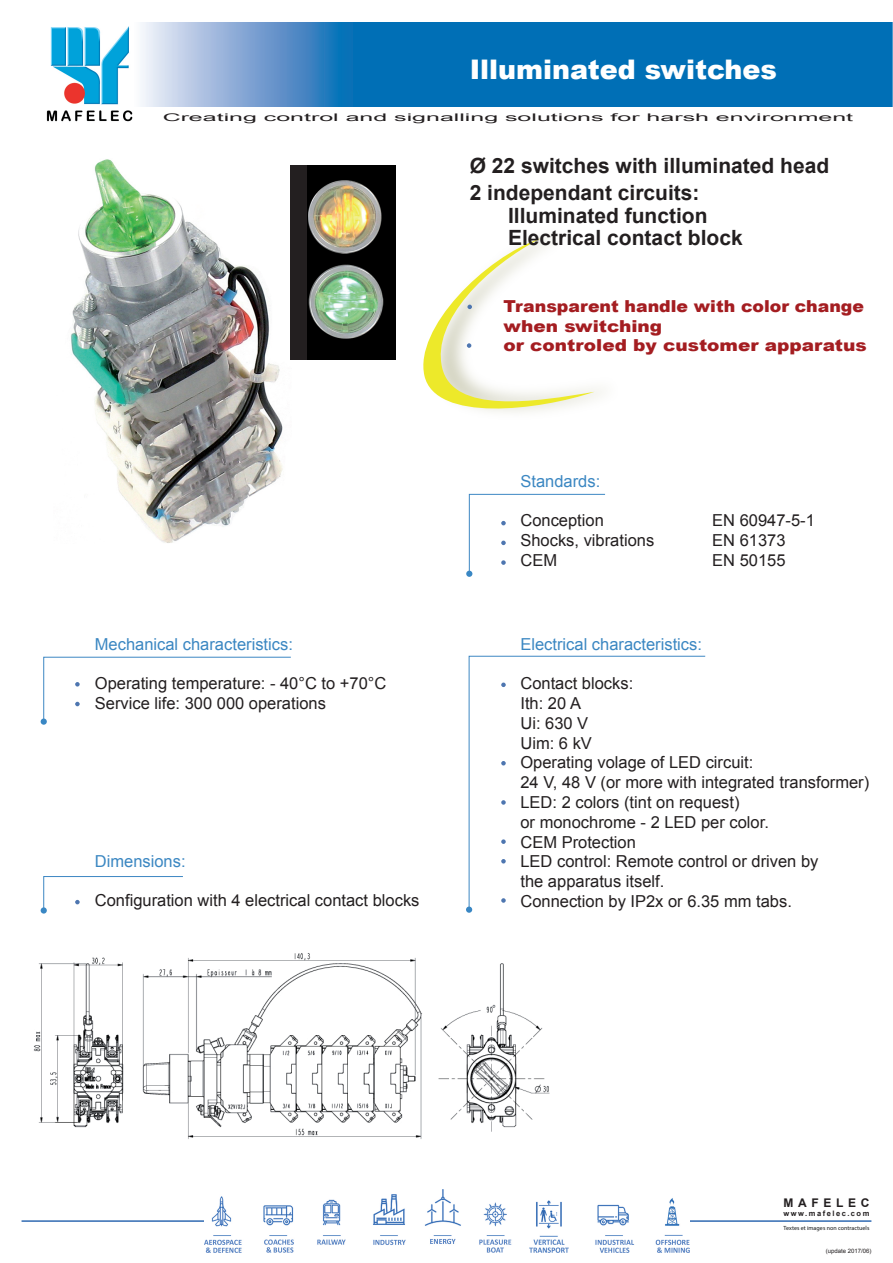
<style>
.page{position:relative;width:893px;height:1263px;background:#fff}
.page>*{position:absolute;margin:0;border:0;box-sizing:border-box;transform-origin:0 0}
.t1{font:900 27px "Arial";color:#fff}
.t2{font:700 21px/27px "Arial";color:#231f20}
.t3{font:16.5px/19.8px "Arial";color:#231f20}
.t4{font:900 16.5px/19.8px "Arial";color:#a41d21;scale:1.05 1}
.t5{font:16.5px "Arial";color:#3b87c2}
.t6{font:700 12px "Arial";letter-spacing:.39em;color:#231f20}
.t7{font:10.5px "Arial";color:#231f20;scale:2.38 1}
.t8{font:700 7.5px "Arial";letter-spacing:.2em;color:#231f20}
.t9{font:6px "Myriad";letter-spacing:.005em;color:#121516}
.t10{font:6px "Arial";color:#231f20}
</style>
<div class="page">
<svg style="left:141px;top:22px;width:750px;height:84px;background:#2680bf"></svg>
<img style="left:46px;top:26px;width:87px;height:96px">
<img style="left:33px;top:953px;width:517px;height:186px">
<img style="left:307px;top:165px;width:88px;height:194px">
<img style="left:71px;top:159px;width:220px;height:384px">
<svg style="left:423px;top:238px;width:171px;height:175px"></svg>
<div style="left:41px;top:718px;width:6px;height:7px;background:#3987c4;border-radius:50%"></div>
<svg style="left:43px;top:656px;width:248px;height:66px"></svg>
<svg style="left:41px;top:876px;width:142px;height:37px"></svg>
<div style="left:291px;top:165px;width:16px;height:194px;background:#231f20"></div>
<svg style="left:466px;top:493px;width:140px;height:84px"></svg>
<div style="left:466px;top:906px;width:6px;height:7px;background:#3987c4;border-radius:50%"></div>
<svg style="left:468px;top:655px;width:238px;height:255px"></svg>
<hr style="left:22px;top:1220px;width:204px;height:2px;background:#306ab2">
<hr style="left:667px;top:1220px;width:204px;height:2px;background:#306ab2">
<img style="left:204px;top:1190px;width:485px;height:62px">
<h1 class="t1" style="left:470px;top:50px;width:309px">Illuminated switches</h1>
<p class="t7" style="left:163px;top:110px;width:292px">Creating control and signalling solutions for harsh environment</p>
<p class="t2" style="left:470px;top:153px;width:361px">Ø 22 switches with illuminated head<br>2 independant circuits:</p>
<p class="t2" style="left:508px;top:205px;width:236px;line-height:22.5px">Illuminated function<br>Electrical contact block</p>
<p class="t4" style="left:503px;top:295px;width:347px">Transparent handle with color change when switching<br>or controled by customer apparatus</p>
<p class="t5" style="left:95px;top:633px;width:200px">Mechanical characteristics:</p>
<p class="t3" style="left:95px;top:674px;width:293px">Operating temperature: - 40°C to +70°C<br>Service life: 300 000 operations</p>
<p class="t5" style="left:95px;top:850px;width:92px">Dimensions:</p>
<p class="t3" style="left:95px;top:891px;width:326px">Configuration with 4 electrical contact blocks</p>
<p class="t5" style="left:520px;top:470px;width:81px">Standards:</p>
<p class="t3" style="left:520px;top:511px;width:85px">Conception</p>
<p class="t3" style="left:712px;top:511px;width:104px">EN 60947-5-1</p>
<p class="t3" style="left:520px;top:530px;width:135px">Shocks, vibrations</p>
<p class="t3" style="left:712px;top:530px;width:75px">EN 61373</p>
<p class="t3" style="left:520px;top:550px;width:38px">CEM</p>
<p class="t3" style="left:712px;top:550px;width:75px">EN 50155</p>
<p class="t5" style="left:520px;top:633px;width:183px">Electrical characteristics:</p>
<p class="t3" style="left:520px;top:674px;width:350px">Contact blocks:<br>Ith: 20 A<br>Ui: 630 V<br>Uim: 6 kV<br>Operating volage of LED circuit:<br>24 V, 48 V (or more with integrated transformer)<br>LED: 2 colors (tint on request)<br>or monochrome - 2 LED per color.<br>CEM Protection<br>LED control: Remote control or driven by<br>the apparatus itself.<br>Connection by IP2x or 6.35 mm tabs.</p>
<p class="t6" style="left:783px;top:1195px;width:87px">MAFELEC</p>
<p class="t8" style="left:783px;top:1208px;width:87px">www.mafelec.com</p>
<p class="t9" style="left:783px;top:1224px;width:87px">Textes et images non contractuels</p>
<p class="t10" style="left:826px;top:1247px;width:47px">(update 2017/06)</p>
</div>
